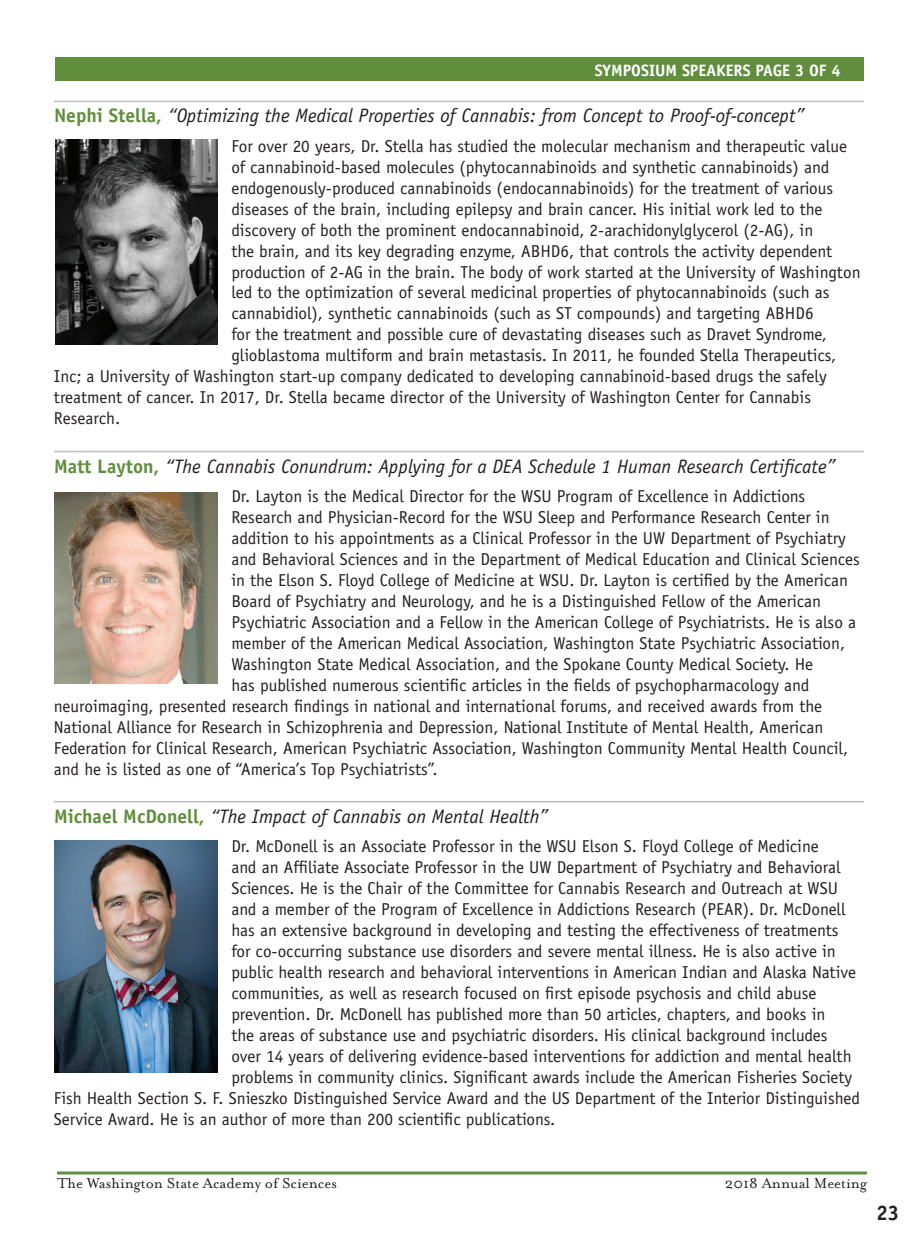
<style>
.page{position:relative;width:918px;height:1242px;background:#fff}
.page>*{position:absolute;margin:0;border:0;box-sizing:border-box;transform-origin:0 0}
.t1{font:700 21px "Officina Sans ITC Pro";color:#231f20}
.t2{font:italic 19.5px "Officina Sans";color:#231f20}
.t3{font:17.25px "Officina Sans";color:#231f20}
.t4{font:16.5px "Mrs Eaves Roman";color:#231f20}
.t5{font:700 16.5px "Officina Sans";color:#fff}
.s1{font-weight:700;font-style:normal;color:#618e3d}
</style>
<div class="page">
<hr style="left:57px;top:1172px;width:810px;height:2px;background:#618e3d">
<div style="left:55px;top:58px;width:809px;height:23px;background:#618e3d"></div>
<hr style="left:54px;top:101px;width:810px;height:1px;background:#bcbdc0">
<hr style="left:54px;top:451px;width:810px;height:1px;background:#bcbdc0">
<hr style="left:54px;top:801px;width:810px;height:1px;background:#bcbdc0">
<img style="left:55px;top:139px;width:163px;height:206px">
<img style="left:54px;top:492px;width:164px;height:192px">
<img style="left:54px;top:840px;width:164px;height:232px">
<p class="t5" style="left:595px;top:60px;width:179px">SYMPOSIUM SPEAKERS Page</p>
<p class="t5" style="left:795px;top:60px;width:47px">3 of 4</p>
<p class="t2" style="left:54px;top:105px;width:752px"><span class="s1">Nephi Stella,</span> “Optimizing the Medical Properties of Cannabis: from Concept to Proof-of-concept”</p>
<p class="t3" style="left:231px;top:136px;width:617px">For over 20 years, Dr. Stella has studied the molecular mechanism and therapeutic value</p>
<p class="t3" style="left:231px;top:157px;width:599px">of cannabinoid-based molecules (phytocannabinoids and synthetic cannabinoids) and</p>
<p class="t3" style="left:231px;top:178px;width:603px">endogenously-produced cannabinoids (endocannabinoids) for the treatment of various</p>
<p class="t3" style="left:231px;top:199px;width:593px">diseases of the brain, including epilepsy and brain cancer. His initial work led to the</p>
<p class="t3" style="left:231px;top:220px;width:583px">discovery of both the prominent endocannabinoid, 2-arachidonylglycerol (2-AG), in</p>
<p class="t3" style="left:231px;top:241px;width:602px">the brain, and its key degrading enzyme, ABHD6, that controls the activity dependent</p>
<p class="t3" style="left:231px;top:262px;width:631px">production of 2-AG in the brain. The body of work started at the University of Washington</p>
<p class="t3" style="left:231px;top:283px;width:600px">led to the optimization of several medicinal properties of phytocannabinoids (such as</p>
<p class="t3" style="left:231px;top:304px;width:584px">cannabidiol), synthetic cannabinoids (such as ST compounds) and targeting ABHD6</p>
<p class="t3" style="left:231px;top:325px;width:597px">for the treatment and possible cure of devastating diseases such as Dravet Syndrome,</p>
<p class="t3" style="left:231px;top:346px;width:606px">glioblastoma multiform and brain metastasis. In 2011, he founded Stella Therapeutics,</p>
<p class="t3" style="left:54px;top:367px;width:774px">Inc; a University of Washington start-up company dedicated to developing cannabinoid-based drugs the safely</p>
<p class="t3" style="left:54px;top:388px;width:759px">treatment of cancer. In 2017, Dr. Stella became director of the University of Washington Center for Cannabis</p>
<p class="t3" style="left:54px;top:409px;width:68px">Research.</p>
<p class="t2" style="left:54px;top:455px;width:783px"><span class="s1">Matt Layton,</span> “The Cannabis Conundrum: Applying for a DEA Schedule 1 Human Research Certificate”</p>
<p class="t3" style="left:231px;top:486px;width:575px">Dr. Layton is the Medical Director for the WSU Program of Excellence in Addictions</p>
<p class="t3" style="left:231px;top:507px;width:600px">Research and Physician-Record for the WSU Sleep and Performance Research Center in</p>
<p class="t3" style="left:231px;top:528px;width:616px">addition to his appointments as a Clinical Professor in the UW Department of Psychiatry</p>
<p class="t3" style="left:231px;top:549px;width:630px">and Behavioral Sciences and in the Department of Medical Education and Clinical Sciences</p>
<p class="t3" style="left:231px;top:570px;width:618px">in the Elson S. Floyd College of Medicine at WSU. Dr. Layton is certified by the American</p>
<p class="t3" style="left:231px;top:591px;width:591px">Board of Psychiatry and Neurology, and he is a Distinguished Fellow of the American</p>
<p class="t3" style="left:231px;top:612px;width:626px">Psychiatric Association and a Fellow in the American College of Psychiatrists. He is also a</p>
<p class="t3" style="left:231px;top:633px;width:615px">member of the American Medical Association, Washington State Psychiatric Association,</p>
<p class="t3" style="left:231px;top:654px;width:583px">Washington State Medical Association, and the Spokane County Medical Society. He</p>
<p class="t3" style="left:231px;top:675px;width:580px">has published numerous scientific articles in the fields of psychopharmacology and</p>
<p class="t3" style="left:54px;top:696px;width:770px">neuroimaging, presented research findings in national and international forums, and received awards from the</p>
<p class="t3" style="left:54px;top:717px;width:771px">National Alliance for Research in Schizophrenia and Depression, National Institute of Mental Health, American</p>
<p class="t3" style="left:54px;top:738px;width:796px">Federation for Clinical Research, American Psychiatric Association, Washington Community Mental Health Council,</p>
<p class="t3" style="left:54px;top:759px;width:385px">and he is listed as one of “America’s Top Psychiatrists”.</p>
<p class="t2" style="left:54px;top:805px;width:496px"><span class="s1">Michael McDonell,</span> “The Impact of Cannabis on Mental Health”</p>
<p class="t3" style="left:231px;top:836px;width:589px">Dr. McDonell is an Associate Professor in the WSU Elson S. Floyd College of Medicine</p>
<p class="t3" style="left:231px;top:857px;width:611px">and an Affiliate Associate Professor in the UW Department of Psychiatry and Behavioral</p>
<p class="t3" style="left:231px;top:878px;width:608px">Sciences. He is the Chair of the Committee for Cannabis Research and Outreach at WSU</p>
<p class="t3" style="left:231px;top:899px;width:616px">and a member of the Program of Excellence in Addictions Research (PEAR). Dr. McDonell</p>
<p class="t3" style="left:231px;top:920px;width:609px">has an extensive background in developing and testing the effectiveness of treatments</p>
<p class="t3" style="left:231px;top:941px;width:606px">for co-occurring substance use disorders and severe mental illness. He is also active in</p>
<p class="t3" style="left:231px;top:962px;width:626px">public health research and behavioral interventions in American Indian and Alaska Native</p>
<p class="t3" style="left:231px;top:983px;width:587px">communities, as well as research focused on first episode psychosis and child abuse</p>
<p class="t3" style="left:231px;top:1004px;width:596px">prevention. Dr. McDonell has published more than 50 articles, chapters, and books in</p>
<p class="t3" style="left:231px;top:1025px;width:598px">the areas of substance use and psychiatric disorders. His clinical background includes</p>
<p class="t3" style="left:231px;top:1046px;width:622px">over 14 years of delivering evidence-based interventions for addiction and mental health</p>
<p class="t3" style="left:231px;top:1067px;width:622px">problems in community clinics. Significant awards include the American Fisheries Society</p>
<p class="t3" style="left:54px;top:1088px;width:808px">Fish Health Section S. F. Snieszko Distinguished Service Award and the US Department of the Interior Distinguished</p>
<p class="t3" style="left:54px;top:1109px;width:503px">Service Award. He is an author of more than 200 scientific publications.</p>
<p class="t4" style="left:57px;top:1174px;width:282px">The Washington State Academy of Sciences</p>
<p class="t4" style="left:725px;top:1174px;width:144px">2018 Annual Meeting</p>
<p class="t1" style="left:876px;top:1200px;width:24px">23</p>
</div>
